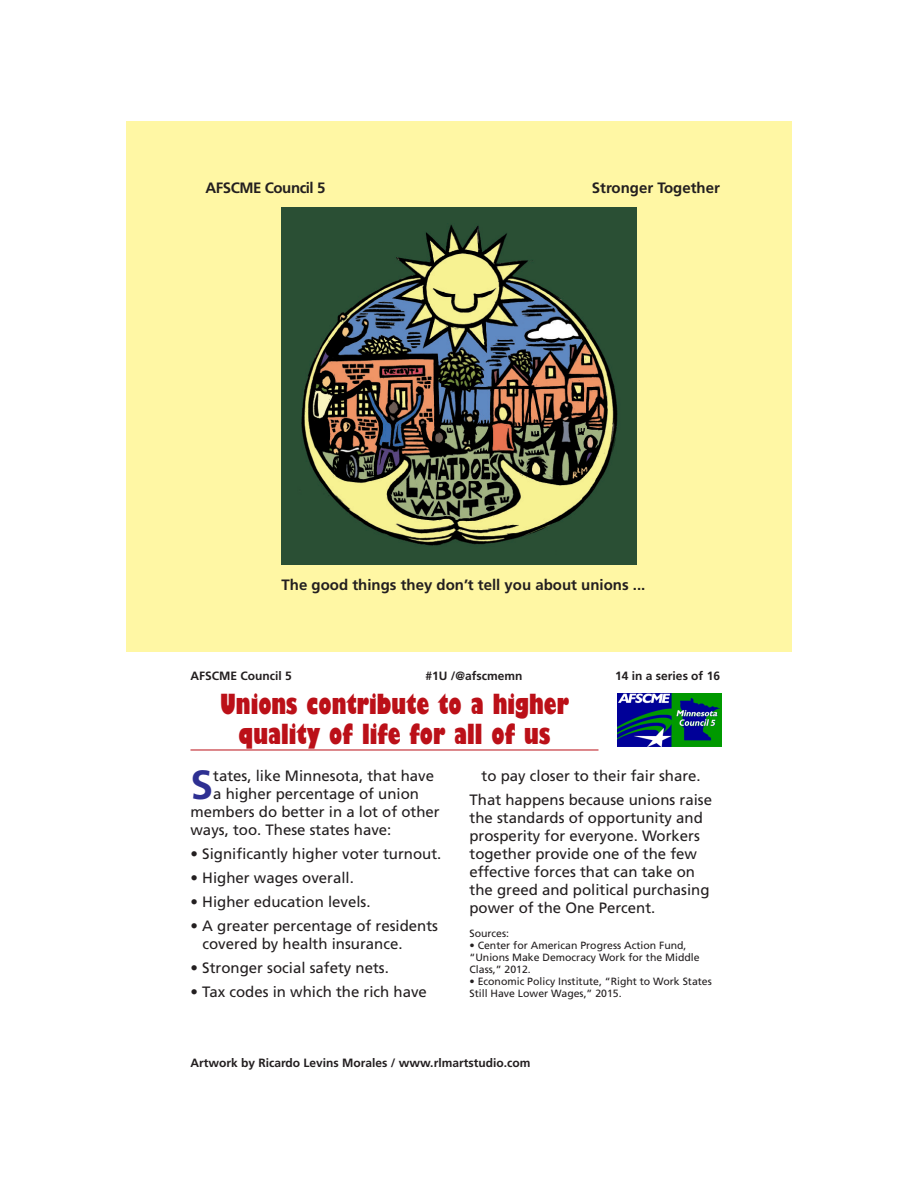
<style>
.page{position:relative;width:918px;height:1188px;background:#fff}
.page>*{position:absolute;margin:0;border:0;box-sizing:border-box;transform-origin:0 0}
.Text{font:700 40.8px "Frutiger LT Std";color:#2e3092}
.Headline{font:800 condensed 27px/30px "Gill Sans";color:#bb1018;text-align:center}
.Text-2{font:15px/18px "Frutiger LT Std";color:#231f20}
.Text-Bullets{font:15px/18px "Frutiger LT Std";color:#231f20}
.t1{font:700 15px "Frutiger LT Std";color:#231f20}
.t2{font:700 15px "Frutiger LT Std";letter-spacing:-.03em;color:#231f20}
.Artist_credit{font:700 12px "Frutiger LT Std";color:#231f20}
.Text-Source{font:10.5px/12px "Frutiger LT Std";color:#231f20}
</style>
<div class="page">
<div style="left:126px;top:122px;width:666px;height:530px;background:#fff7a4"></div>
<img style="left:281px;top:208px;width:356px;height:357px">
<img style="left:618px;top:694px;width:104px;height:53px">
<hr style="left:190px;top:750px;width:408px;height:1px;background:#bb1018">
<p class="t2" style="left:206px;top:179px;width:121px">AFSCME Council 5</p>
<p class="t1" style="left:592px;top:179px;width:130px">Stronger Together</p>
<p class="t1" style="left:282px;top:576px;width:365px">The good things they don’t tell you about unions ...</p>
<p class="Artist_credit" style="left:190px;top:668px;width:103px">AFSCME Council 5</p>
<p class="Artist_credit" style="left:426px;top:668px;width:98px">#1U /@afscmemn</p>
<p class="Artist_credit" style="left:615px;top:668px;width:106px">14 in a series of 16</p>
<p class="Headline" style="left:220px;top:690px;width:350px">Unions contribute to a higher quality of life for all of us</p>
<p class="Text" style="left:190px;top:761px;width:24px">S</p>
<p class="Text-2" style="left:213px;top:767px;width:222px">tates, like Minnesota, that have</p>
<p class="Text-2" style="left:213px;top:785px;width:207px">a higher percentage of union</p>
<p class="Text-2" style="left:190px;top:803px;width:251px">members do better in a lot of other</p>
<p class="Text-2" style="left:190px;top:821px;width:202px">ways, too. These states have:</p>
<p class="Text-Bullets" style="left:190px;top:845px;width:252px">• Significantly higher voter turnout.</p>
<p class="Text-Bullets" style="left:190px;top:869px;width:165px">• Higher wages overall.</p>
<p class="Text-Bullets" style="left:190px;top:893px;width:182px">• Higher education levels.</p>
<p class="Text-Bullets" style="left:202px;top:917px;width:237px;text-indent:-12px">• A greater percentage of residents covered by health insurance.</p>
<p class="Text-Bullets" style="left:190px;top:959px;width:200px">• Stronger social safety nets.</p>
<p class="Text-Bullets" style="left:190px;top:983px;width:238px">• Tax codes in which the rich have</p>
<p class="Text-Bullets" style="left:482px;top:767px;width:221px">to pay closer to their fair share.</p>
<p class="Text-2" style="left:470px;top:791px;width:244px">That happens because unions raise the standards of opportunity and prosperity for everyone. Workers together provide one of the few effective forces that can take on the greed and political purchasing power of the One Percent.</p>
<p class="Text-Source" style="left:470px;top:927px;width:41px">Sources:</p>
<p class="Text-Source" style="left:470px;top:939px;width:232px">• Center for American Progress Action Fund, “Unions Make Democracy Work for the Middle<br>Class,” 2012.</p>
<p class="Text-Source" style="left:470px;top:975px;width:244px">• Economic Policy Institute, “Right to Work States<br>Still Have Lower Wages,” 2015.</p>
<p class="Artist_credit" style="left:190px;top:1055px;width:341px">Artwork by Ricardo Levins Morales / www.rlmartstudio.com</p>
</div>
